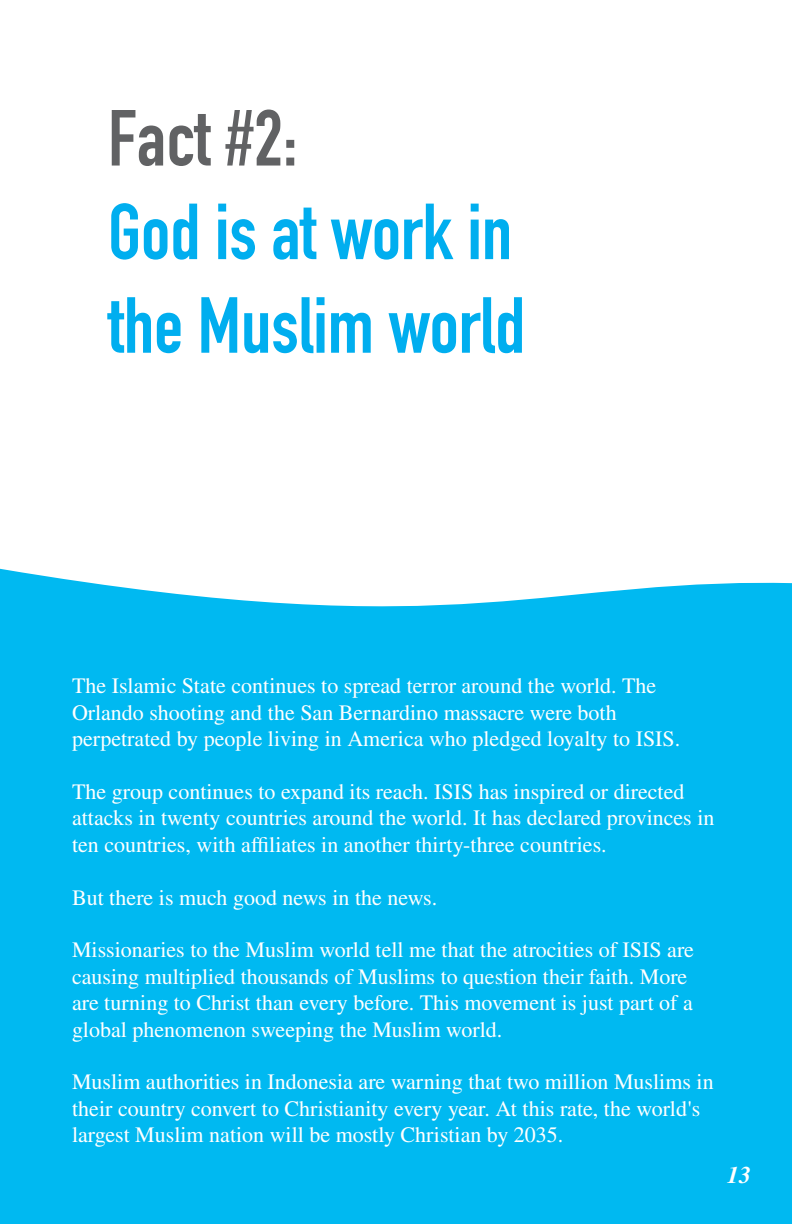
<style>
.page{position:relative;width:792px;height:1224px;background:#fff}
.page>*{position:absolute;margin:0;border:0;box-sizing:border-box;transform-origin:0 0}
.t1{font:700 78px/93.6px "DIN Condensed";color:#00aeef}
.t2{font:700 78px "DIN Condensed";color:#616264}
.t3{font:italic 700 24px "STIX General";color:#fff}
.t4{font:22px/26.4px "STIX General";color:#fff}
</style>
<div class="page">
<div style="left:0;top:569px;width:792px;height:655px;background:#00b9f1"></div>
<h1 class="t2" style="left:108px;top:92px;width:191px">Fact #2:</h1>
<h1 class="t1" style="left:108px;top:186px;width:419px">God is at work in the Muslim world</h1>
<p class="t4" style="left:72px;top:674px;width:610px">The Islamic State continues to spread terror around the world. The<br>Orlando shooting and the San Bernardino massacre were both perpetrated by people living in America who pledged loyalty to ISIS.</p>
<p class="t4" style="left:72px;top:779px;width:644px">The group continues to expand its reach. ISIS has inspired or directed attacks in twenty countries around the world. It has declared provinces in ten countries, with affiliates in another thirty-three countries.</p>
<p class="t4" style="left:72px;top:885px;width:367px">But there is much good news in the news.</p>
<p class="t4" style="left:72px;top:938px;width:624px">Missionaries to the Muslim world tell me that the atrocities of ISIS are causing multiplied thousands of Muslims to question their faith. More are turning to Christ than every before. This movement is just part of a global phenomenon sweeping the Muslim world.</p>
<p class="t4" style="left:72px;top:1070px;width:643px">Muslim authorities in Indonesia are warning that two million Muslims in their country convert to Christianity every year. At this rate, the world's largest Muslim nation will be mostly Christian by 2035.</p>
<p class="t3" style="left:727px;top:1159px;width:25px">13</p>
</div>
